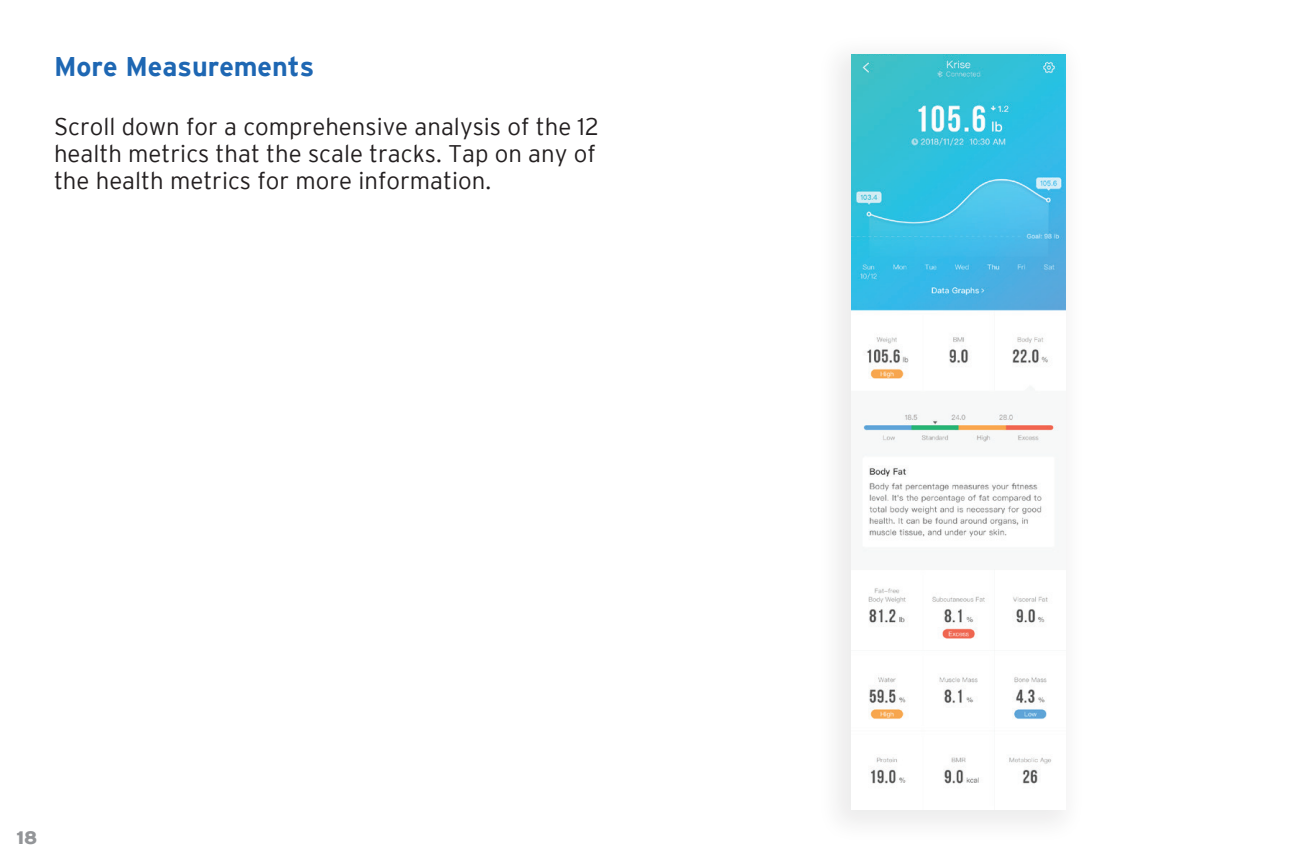
<style>
.page{position:relative;width:1296px;height:864px;background:#fff}
.page>*{position:absolute;margin:0;border:0;box-sizing:border-box;transform-origin:0 0}
.t1{font:700 27px "Interstate";color:#1e67b3}
.t2{font:300 24px/27px "Interstate";color:#231f20;text-align:justify}
.t3{font:900 18px "Interstate";color:#939598}
</style>
<div class="page">
<img style="left:851px;top:54px;width:215px;height:730px">
<p class="t1" style="left:54px;top:51px;width:262px">More Measurements</p>
<p class="t2" style="left:54px;top:114px;width:546px">Scroll down for a comprehensive analysis of the 12 health metrics that the scale tracks. Tap on any of the health metrics for more information.</p>
<p class="t3" style="left:17px;top:828px;width:22px">18</p>
</div>
